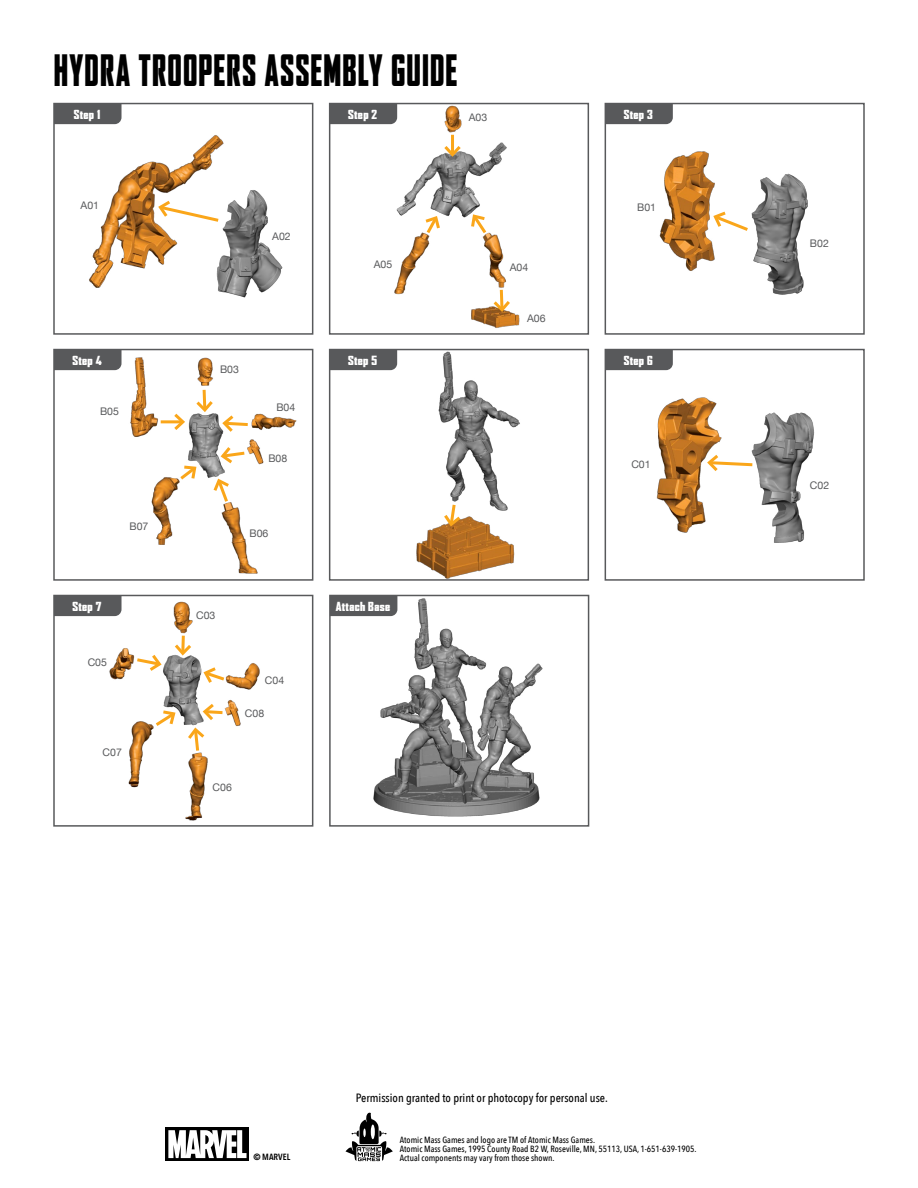
<style>
.page{position:relative;width:918px;height:1188px;background:#fff}
.page>*{position:absolute;margin:0;border:0;box-sizing:border-box;transform-origin:0 0}
.t1{font:900 condensed 41.4px "Agency FB";letter-spacing:.05em;color:#000;scale:.83 1}
.t2{font:500 12px "Avenir Next Condensed";color:#000}
.t3{font:900 condensed 12px "Agency FB";letter-spacing:.025em;color:#fff;scale:1.2 1}
.t4{font:10.5px "Helvetica Neue";color:#58595b}
.t5{font:500 9px/9px "Avenir Next Condensed";color:#000}
.t6{font:600 9px "Avenir Next Condensed";color:#000}
.s1{font-family:"Avenir";font-weight:900}
</style>
<div class="page">
<img style="left:89px;top:135px;width:194px;height:163px">
<img style="left:332px;top:106px;width:188px;height:222px">
<img style="left:608px;top:124px;width:200px;height:171px">
<img style="left:56px;top:357px;width:241px;height:217px">
<img style="left:56px;top:599px;width:258px;height:228px">
<img style="left:332px;top:598px;width:258px;height:224px">
<img style="left:332px;top:352px;width:188px;height:226px">
<img style="left:604px;top:351px;width:211px;height:230px">
<div style="left:53px;top:103px;width:260px;height:232px;border:2px solid #58595b"></div>
<svg style="left:54px;top:104px;width:68px;height:20px"></svg>
<div style="left:329px;top:103px;width:260px;height:232px;border:2px solid #58595b"></div>
<svg style="left:330px;top:104px;width:67px;height:20px"></svg>
<div style="left:605px;top:103px;width:260px;height:232px;border:2px solid #58595b"></div>
<svg style="left:605px;top:104px;width:68px;height:20px"></svg>
<div style="left:53px;top:349px;width:260px;height:232px;border:2px solid #58595b"></div>
<div style="left:53px;top:595px;width:260px;height:232px;border:2px solid #58595b"></div>
<div style="left:329px;top:595px;width:260px;height:232px;border:2px solid #58595b"></div>
<svg style="left:54px;top:350px;width:68px;height:20px"></svg>
<svg style="left:54px;top:595px;width:68px;height:21px"></svg>
<svg style="left:330px;top:595px;width:67px;height:21px"></svg>
<div style="left:329px;top:349px;width:260px;height:232px;border:2px solid #58595b"></div>
<svg style="left:330px;top:350px;width:67px;height:20px"></svg>
<div style="left:605px;top:349px;width:260px;height:232px;border:2px solid #58595b"></div>
<svg style="left:605px;top:350px;width:68px;height:20px"></svg>
<svg style="left:156px;top:198px;width:66px;height:26px"></svg>
<svg style="left:469px;top:212px;width:20px;height:25px"></svg>
<svg style="left:490px;top:287px;width:23px;height:27px"></svg>
<svg style="left:422px;top:214px;width:20px;height:22px"></svg>
<hr style="left:451px;top:135px;width:3px;height:20px;background:#faa61a">
<svg style="left:441px;top:143px;width:23px;height:16px"></svg>
<svg style="left:441px;top:501px;width:23px;height:28px"></svg>
<svg style="left:705px;top:452px;width:50px;height:22px"></svg>
<svg style="left:711px;top:209px;width:40px;height:24px"></svg>
<svg style="left:201px;top:665px;width:27px;height:21px"></svg>
<svg style="left:172px;top:633px;width:22px;height:25px"></svg>
<svg style="left:134px;top:652px;width:30px;height:22px"></svg>
<svg style="left:152px;top:708px;width:26px;height:21px"></svg>
<svg style="left:185px;top:701px;width:41px;height:53px"></svg>
<hr style="left:161px;top:420px;width:22px;height:3px;background:#faa61a">
<svg style="left:171px;top:411px;width:16px;height:22px"></svg>
<svg style="left:193px;top:387px;width:58px;height:48px"></svg>
<svg style="left:218px;top:444px;width:30px;height:22px"></svg>
<svg style="left:211px;top:477px;width:21px;height:28px"></svg>
<svg style="left:177px;top:464px;width:22px;height:19px"></svg>
<div style="left:166px;top:1127px;width:83px;height:34px;background:#000"></div>
<svg style="left:168px;top:1130px;width:79px;height:28px"></svg>
<svg style="left:346px;top:1113px;width:47px;height:48px"></svg>
<h1 class="t1" style="left:54px;top:47px;width:487px">HYDRA TROOPERS ASSEMBLY GUIDE</h1>
<h2 class="t3" style="left:74px;top:107px;width:24px">Step 1</h2>
<h2 class="t3" style="left:348px;top:107px;width:26px">Step 2</h2>
<h2 class="t3" style="left:624px;top:107px;width:26px">Step 3</h2>
<p class="t4" style="left:469px;top:111px;width:20px">A03</p>
<p class="t4" style="left:81px;top:199px;width:20px">A01</p>
<p class="t4" style="left:637px;top:201px;width:20px">B01</p>
<p class="t4" style="left:272px;top:230px;width:20px">A02</p>
<p class="t4" style="left:374px;top:258px;width:20px">A05</p>
<p class="t4" style="left:510px;top:261px;width:20px">A04</p>
<p class="t4" style="left:527px;top:312px;width:20px">A06</p>
<h2 class="t3" style="left:72px;top:353px;width:26px">Step 4</h2>
<p class="t4" style="left:220px;top:363px;width:20px">B03</p>
<h2 class="t3" style="left:348px;top:353px;width:26px">Step 5</h2>
<h2 class="t3" style="left:624px;top:353px;width:26px">Step 6</h2>
<p class="t4" style="left:100px;top:405px;width:20px">B05</p>
<p class="t4" style="left:276px;top:401px;width:20px">B04</p>
<p class="t4" style="left:268px;top:452px;width:20px">B08</p>
<p class="t4" style="left:631px;top:458px;width:21px">C01</p>
<p class="t4" style="left:130px;top:520px;width:20px">B07</p>
<p class="t4" style="left:250px;top:527px;width:20px">B06</p>
<h2 class="t3" style="left:73px;top:599px;width:26px">Step 7</h2>
<h2 class="t3" style="left:336px;top:599px;width:47px">Attach Base</h2>
<p class="t4" style="left:196px;top:609px;width:21px">C03</p>
<p class="t4" style="left:88px;top:656px;width:21px">C05</p>
<p class="t4" style="left:103px;top:746px;width:21px">C07</p>
<p class="t4" style="left:265px;top:674px;width:21px">C04</p>
<p class="t4" style="left:245px;top:707px;width:21px">C08</p>
<p class="t4" style="left:213px;top:781px;width:21px">C06</p>
<p class="t4" style="left:810px;top:237px;width:20px">B02</p>
<p class="t4" style="left:810px;top:479px;width:21px">C02</p>
<h2 class="t2" style="left:356px;top:1090px;width:254px">Permission granted to print or photocopy for personal use.</h2>
<p class="t5" style="left:400px;top:1135px;width:298px">Atomic Mass Games and logo are TM of Atomic Mass Games.<br>Atomic Mass Games, 1995 County Road B2 W, Roseville, MN, 55113, USA, 1-651-639-1905.</p>
<p class="t6" style="left:253px;top:1149px;width:38px"><span class="s1">©</span> MARVEL</p>
<p class="t5" style="left:400px;top:1153px;width:156px">Actual components may vary from those shown.</p>
</div>
